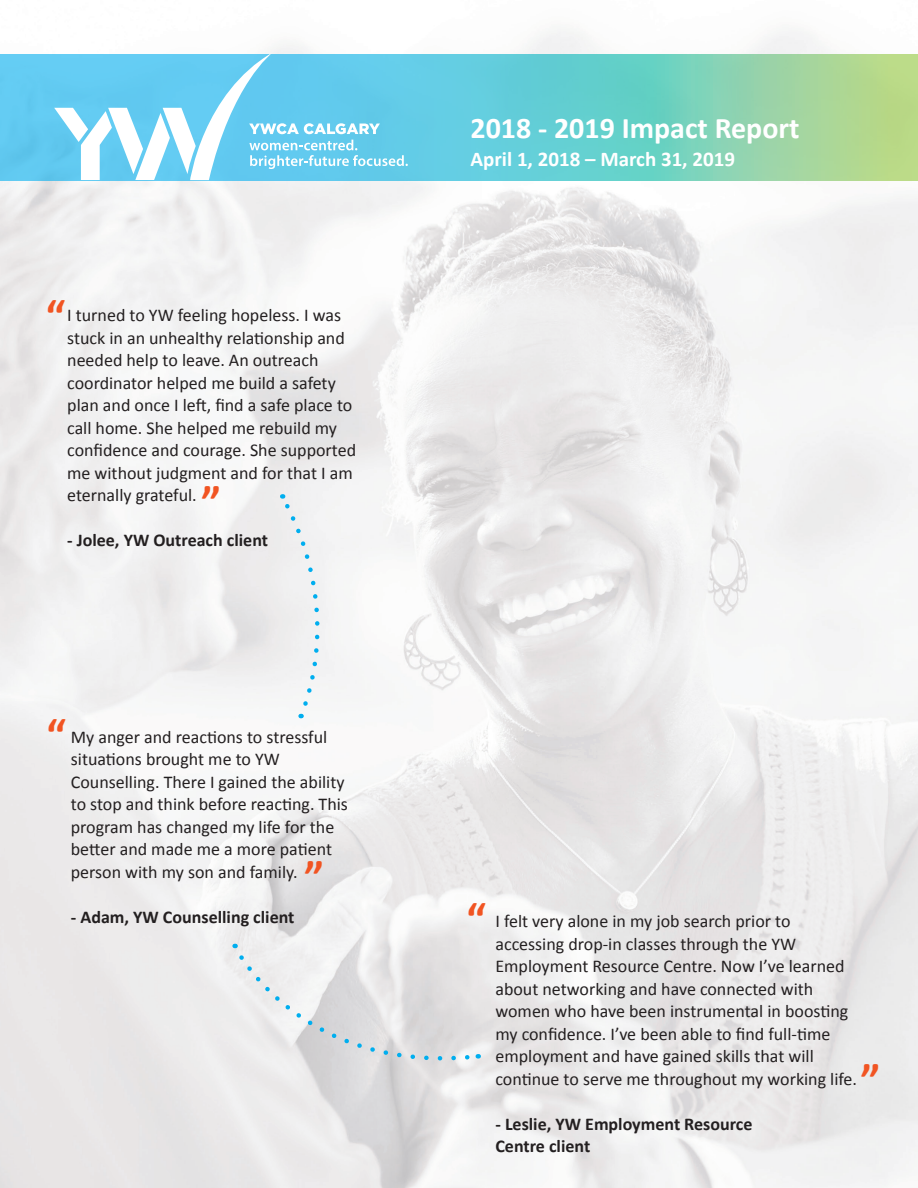
<style>
.page{position:relative;width:918px;height:1188px;background:#fff}
.page>*{position:absolute;margin:0;border:0;box-sizing:border-box;transform-origin:0 0}
.t1{font:700 45px "Calibri";color:#f15422}
.t2{font:700 30px "Calibri";color:#fff}
.t3{font:700 21px "Calibri";color:#fff}
.t4{font:18px/22.5px "Calibri";color:#231f20}
.t5{font:700 18px "Calibri";color:#231f20}
</style>
<div class="page">
<img style="left:0;top:31px;width:918px;height:1157px">
<svg style="left:0;top:54px;width:918px;height:126px;background:#7cd1c1"></svg>
<svg style="left:55px;top:52px;width:353px;height:128px"></svg>
<svg style="left:235px;top:944px;width:244px;height:125px"></svg>
<div style="left:279px;top:494px;width:55px;height:224px;background:#f1f1f2"></div>
<p class="t1" style="left:46px;top:288px;width:21px">“</p>
<p class="t4" style="left:67px;top:304px;width:290px">I turned to YW feeling hopeless. I was stuck in an unhealthy relationship and needed help to leave. An outreach coordinator helped me build a safety plan and once I left, find a safe place to call home. She helped me rebuild my confidence and courage. She supported me without judgment and for that I am eternally grateful.</p>
<p class="t5" style="left:67px;top:529px;width:202px">- Jolee, YW Outreach client</p>
<p class="t1" style="left:201px;top:473px;width:21px">”</p>
<p class="t1" style="left:46px;top:707px;width:21px">“</p>
<p class="t4" style="left:71px;top:725px;width:279px">My anger and reactions to stressful situations brought me to YW Counselling. There I gained the ability to stop and think before reacting. This program has changed my life for the better and made me a more patient person with my son and family.</p>
<p class="t5" style="left:71px;top:905px;width:225px">- Adam, YW Counselling client</p>
<p class="t1" style="left:304px;top:848px;width:21px">”</p>
<p class="t2" style="left:470px;top:109px;width:331px">2018 - 2019 Impact Report</p>
<p class="t3" style="left:470px;top:146px;width:266px">April 1, 2018 – March 31, 2019</p>
<p class="t1" style="left:466px;top:890px;width:21px">“</p>
<p class="t4" style="left:495px;top:910px;width:363px">I felt very alone in my job search prior to accessing drop-in classes through the YW Employment Resource Centre. Now I’ve learned about networking and have connected with women who have been instrumental in boosting my confidence. I’ve been able to find full-time employment and have gained skills that will continue to serve me throughout my working life.</p>
<p class="t5" style="left:495px;top:1112px;width:259px">- Leslie, YW Employment Resource</p>
<p class="t5" style="left:495px;top:1135px;width:96px">Centre client</p>
<p class="t1" style="left:861px;top:1052px;width:21px">”</p>
</div>
